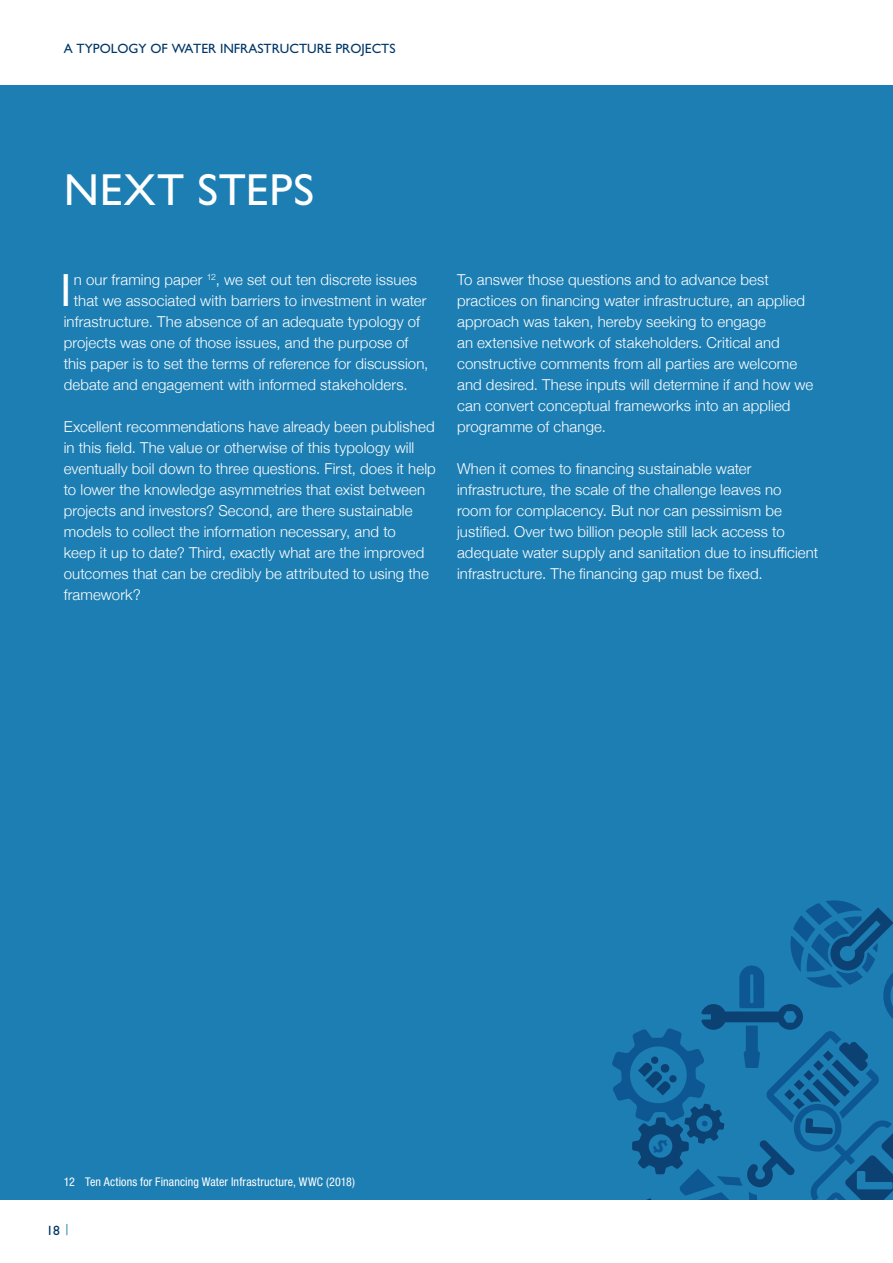
<style>
.page{position:relative;width:893px;height:1263px;background:#fff}
.page>*{position:absolute;margin:0;border:0;box-sizing:border-box;transform-origin:0 0}
.t1{font:45px "M Gill Sans";letter-spacing:.02em;color:#fff}
.t2{font:44.4px "Helvetica Neue";color:#fff}
.t3{font:300 15px/21px "Helvetica Neue";letter-spacing:.005em;color:#fff}
.t4{font:13.5px "M Gill Sans";color:#003768}
.t5{font:condensed 12px "Helvetica Neue LT";letter-spacing:.01em;color:#fff}
.s1{color:#1c7eb3}
</style>
<div class="page">
<div style="left:0;top:85px;width:893px;height:1114px;background:#1c7eb3"></div>
<hr style="left:64px;top:1158px;width:765px;height:1px;background:#000">
<svg style="left:589px;top:900px;width:304px;height:299px"></svg>
<p class="t4" style="left:64px;top:41px;width:333px">A TYPOLOGY OF WATER INFRASTRUCTURE PROJECTS</p>
<h1 class="t1" style="left:64px;top:165px;width:252px">NEXT STEPS</h1>
<h2 class="t2" style="left:60px;top:258px;width:13px">I</h2>
<p class="t3" style="left:74px;top:268px;width:345px">n our framing paper <sup>12</sup>, we set out ten discrete issues</p>
<p class="t3" style="left:74px;top:289px;width:354px">that we associated with barriers to investment in water</p>
<p class="t3" style="left:64px;top:310px;width:358px">infrastructure. The absence of an adequate typology of</p>
<p class="t3" style="left:64px;top:331px;width:346px">projects was one of those issues, and the purpose of</p>
<p class="t3" style="left:64px;top:352px;width:366px">this paper is to set the terms of reference for discussion,</p>
<p class="t3" style="left:64px;top:373px;width:345px">debate and engagement with informed stakeholders.</p>
<p class="t3" style="left:64px;top:415px;width:374px">Excellent recommendations have already been published in this field. The value or otherwise of this typology will eventually boil down to three questions. First, does it help to lower the knowledge asymmetries that exist between projects and investors? Second, are there sustainable models to collect the information necessary, and to<br>keep it up to date? Third, exactly what are the improved outcomes that can be credibly be attributed to using the framework?</p>
<p class="t3" style="left:457px;top:268px;width:358px">To answer those questions and to advance best practices on financing water infrastructure, an applied approach was taken, hereby seeking to engage<br>an extensive network of stakeholders. Critical and constructive comments from all parties are welcome and desired. These inputs will determine if and how we can convert conceptual frameworks into an applied programme of change.</p>
<p class="t3" style="left:457px;top:457px;width:363px">When it comes to financing sustainable water infrastructure, the scale of the challenge leaves no room for complacency. But nor can pessimism be justified. Over two billion people still lack access to adequate water supply and sanitation due to insufficient infrastructure. The financing gap must be fixed.</p>
<p class="t5" style="left:64px;top:1175px;width:293px">12 Ten Actions for Financing Water Infrastructure, WWC (2018)</p>
<p class="t4" style="left:46px;top:1223px;width:26px">18 <span class="s1">|</span></p>
</div>
